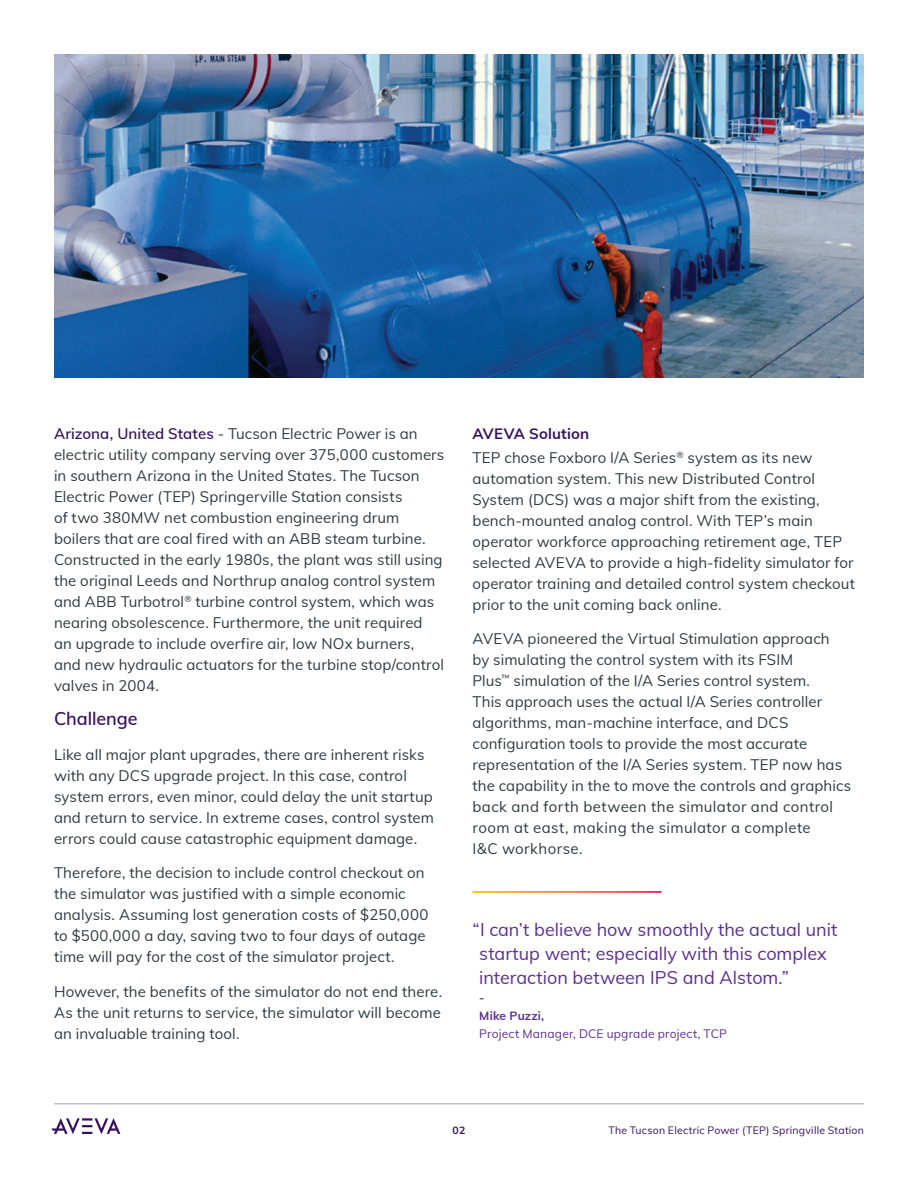
<style>
.page{position:relative;width:918px;height:1188px;background:#fff}
.page>*{position:absolute;margin:0;border:0;box-sizing:border-box;transform-origin:0 0}
.Pull_Quote{font:18px/24px "Muli";color:#5a3092}
.Body_Copy{font:600 18px "Muli";letter-spacing:-.005em;color:#371260}
.Body_Copy-2{font:15px/21px "Muli";letter-spacing:.005em;color:#2f3b41}
.Subheadlines_2{font:700 15px "Muli";letter-spacing:.01em;color:#371260}
.Pull_Quote_Author_Ti{font:12px "Muli";letter-spacing:.015em;color:#5a3092}
.Pull_Quote_Author_Na{font:700 12px "Muli";letter-spacing:.015em;color:#5a3092}
.t1{font:10.5px "Muli";letter-spacing:.02em;color:#371260}
.t2{font:700 10.5px "Muli";color:#371260}
.s1{font-weight:600;color:#371260}
</style>
<div class="page">
<hr style="left:54px;top:1104px;width:810px;height:1px;background:#a3a7a9">
<svg style="left:52px;top:1118px;width:68px;height:16px"></svg>
<img style="left:54px;top:54px;width:810px;height:324px">
<p class="Body_Copy-2" style="left:54px;top:422px;width:392px"><span class="s1">Arizona, United States</span> - Tucson Electric Power is an electric utility company serving over 375,000 customers in southern Arizona in the United States. The Tucson Electric Power (TEP) Springerville Station consists<br>of two 380MW net combustion engineering drum boilers that are coal fired with an ABB steam turbine.<br>Constructed in the early 1980s, the plant was still using the original Leeds and Northrup analog control system and ABB Turbotrol<sup>®</sup> turbine control system, which was nearing obsolescence. Furthermore, the unit required<br>an upgrade to include overfire air, low NOx burners, and new hydraulic actuators for the turbine stop/control valves in 2004.</p>
<p class="Body_Copy" style="left:54px;top:706px;width:85px">Challenge</p>
<p class="Body_Copy-2" style="left:54px;top:743px;width:382px">Like all major plant upgrades, there are inherent risks with any DCS upgrade project. In this case, control system errors, even minor, could delay the unit startup and return to service. In extreme cases, control system errors could cause catastrophic equipment damage.</p>
<p class="Body_Copy-2" style="left:54px;top:862px;width:376px">Therefore, the decision to include control checkout on the simulator was justified with a simple economic analysis. Assuming lost generation costs of $250,000 to $500,000 a day, saving two to four days of outage time will pay for the cost of the simulator project.</p>
<p class="Body_Copy-2" style="left:54px;top:980px;width:390px;text-align:justify">However, the benefits of the simulator do not end there.<br>As the unit returns to service, the simulator will become an invaluable training tool.</p>
<p class="Subheadlines_2" style="left:472px;top:422px;width:118px">AVEVA Solution</p>
<p class="Body_Copy-2" style="left:472px;top:446px;width:384px">TEP chose Foxboro I/A Series<sup>®</sup> system as its new automation system. This new Distributed Control System (DCS) was a major shift from the existing, bench-mounted analog control. With TEP’s main operator workforce approaching retirement age, TEP selected AVEVA to provide a high-fidelity simulator for operator training and detailed control system checkout prior to the unit coming back online.</p>
<p class="Body_Copy-2" style="left:472px;top:628px;width:380px">AVEVA pioneered the Virtual Stimulation approach<br>by simulating the control system with its FSIM<br>Plus<sup>™</sup> simulation of the I/A Series control system.<br>This approach uses the actual I/A Series controller algorithms, man-machine interface, and DCS configuration tools to provide the most accurate representation of the I/A Series system. TEP now has the capability in the to move the controls and graphics back and forth between the simulator and control room at east, making the simulator a complete<br>I&amp;C workhorse.</p>
<p class="Pull_Quote" style="left:479px;top:917px;width:360px;text-indent:-7px">“I can’t believe how smoothly the actual unit startup went; especially with this complex interaction between IPS and Alstom.”</p>
<p class="Pull_Quote_Author_Na" style="left:479px;top:989px;width:7px">-</p>
<p class="Pull_Quote_Author_Na" style="left:479px;top:1007px;width:66px">Mike Puzzi,</p>
<p class="Pull_Quote_Author_Ti" style="left:479px;top:1025px;width:249px">Project Manager, DCE upgrade project, TCP</p>
<p class="t2" style="left:453px;top:1123px;width:14px">02</p>
<p class="t1" style="left:608px;top:1122px;width:257px">The Tucson Electric Power (TEP) Springville Station</p>
</div>
